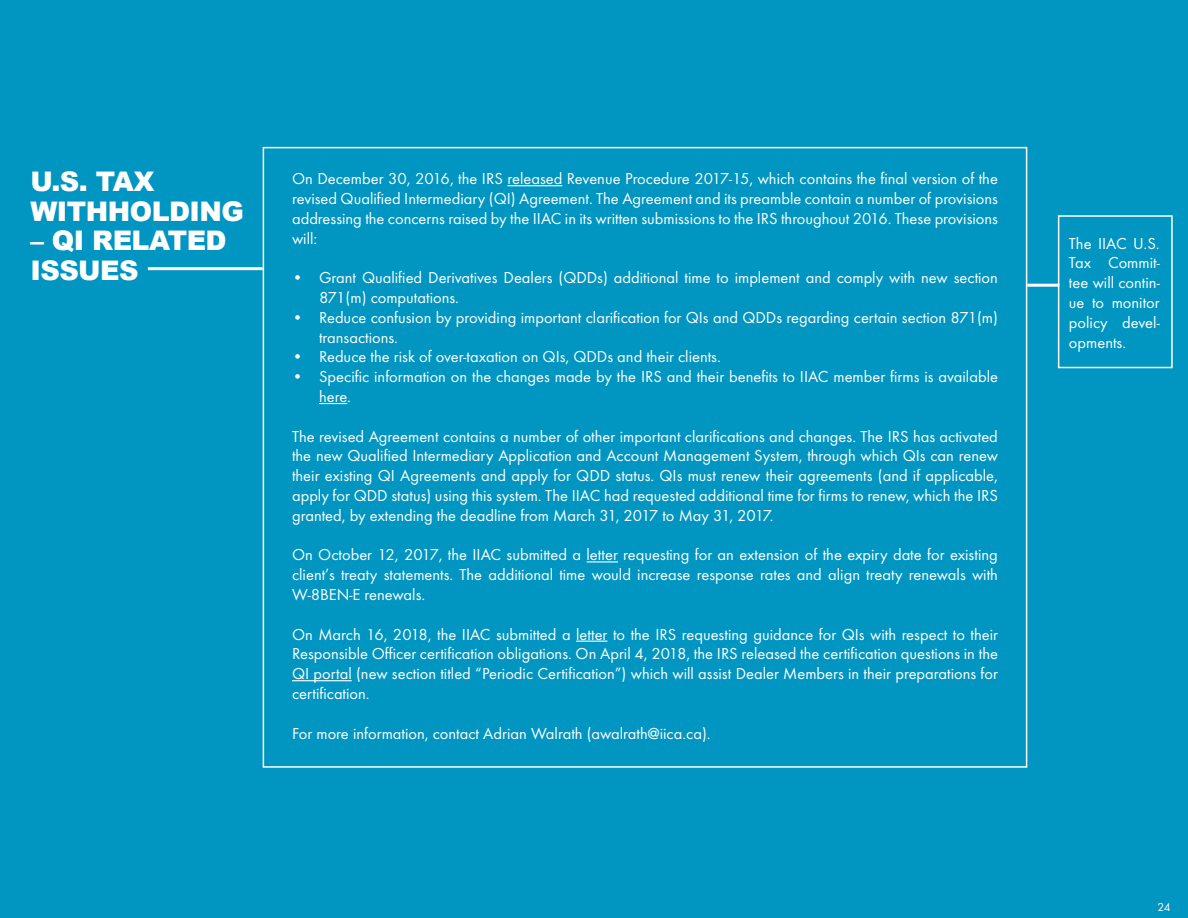
<style>
.page{position:relative;width:1188px;height:918px;background:#0096c1}
.page>*{position:absolute;margin:0;border:0;box-sizing:border-box;transform-origin:0 0}
.t1{font:900 27px/29.4px "Arial";letter-spacing:-.02em;color:#fff}
.t2{font:16.5px/19.8px "Futura TOT";color:#fff;text-align:justify}
.t3{font:12px "Futura TOT";color:#fff}
</style>
<div class="page">
<hr style="left:148px;top:267px;width:115px;height:3px;background:#fff">
<hr style="left:1027px;top:284px;width:32px;height:3px;background:#fff">
<hr style="left:507px;top:185px;width:55px;height:1px;background:#fff">
<svg style="left:319px;top:403px;width:28px;height:1px"></svg>
<hr style="left:587px;top:561px;width:31px;height:2px;background:#fff">
<hr style="left:576px;top:641px;width:31px;height:1px;background:#fff">
<hr style="left:292px;top:680px;width:60px;height:1px;background:#fff">
<div style="left:1058px;top:215px;width:115px;height:153px;border:2px solid #fff"></div>
<h1 class="t1" style="left:30px;top:166px;width:215px">U.S. TAX<br>WITHHOLDING</h1>
<h1 class="t1" style="left:30px;top:225px;width:198px">– QI RELATED<br>ISSUES</h1>
<p class="t2" style="left:292px;top:169px;width:707px">On December 30, 2016, the IRS released Revenue Procedure 2017-15, which contains the final version of the revised Qualified Intermediary (QI) Agreement. The Agreement and its preamble contain a number of provisions addressing the concerns raised by the IIAC in its written submissions to the IRS throughout 2016. These provisions will:</p>
<p class="t2" style="left:319px;top:268px;width:680px;text-indent:-27px">• Grant Qualified Derivatives Dealers (QDDs) additional time to implement and comply with new section<br>871(m) computations.</p>
<p class="t2" style="left:319px;top:307px;width:680px;text-indent:-27px">• Reduce confusion by providing important clarification for QIs and QDDs regarding certain section 871(m) transactions.</p>
<p class="t2" style="left:292px;top:347px;width:430px">• Reduce the risk of over-taxation on QIs, QDDs and their clients.</p>
<p class="t2" style="left:319px;top:367px;width:680px;text-indent:-27px">• Specific information on the changes made by the IRS and their benefits to IIAC member firms is available here.</p>
<p class="t2" style="left:292px;top:426px;width:707px">The revised Agreement contains a number of other important clarifications and changes. The IRS has activated the new Qualified Intermediary Application and Account Management System, through which QIs can renew their existing QI Agreements and apply for QDD status. QIs must renew their agreements (and if applicable, apply for QDD status) using this system. The IIAC had requested additional time for firms to renew, which the IRS granted, by extending the deadline from March 31, 2017 to May 31, 2017.</p>
<p class="t2" style="left:292px;top:545px;width:707px">On October 12, 2017, the IIAC submitted a letter requesting for an extension of the expiry date for existing client’s treaty statements. The additional time would increase response rates and align treaty renewals with W-8BEN-E renewals.</p>
<p class="t2" style="left:292px;top:624px;width:708px">On March 16, 2018, the IIAC submitted a letter to the IRS requesting guidance for QIs with respect to their Responsible Officer certification obligations. On April 4, 2018, the IRS released the certification questions in the QI portal (new section titled “Periodic Certification”) which will assist Dealer Members in their preparations for certification.</p>
<p class="t2" style="left:292px;top:723px;width:420px">For more information, contact Adrian Walrath (awalrath@iica.ca).</p>
<p class="t2" style="left:1069px;top:233px;width:92px">The IIAC U.S.<br>Tax Commit&shy;tee will contin&shy;ue to monitor policy devel&shy;opments.</p>
<p class="t3" style="left:1157px;top:900px;width:15px">24</p>
</div>
